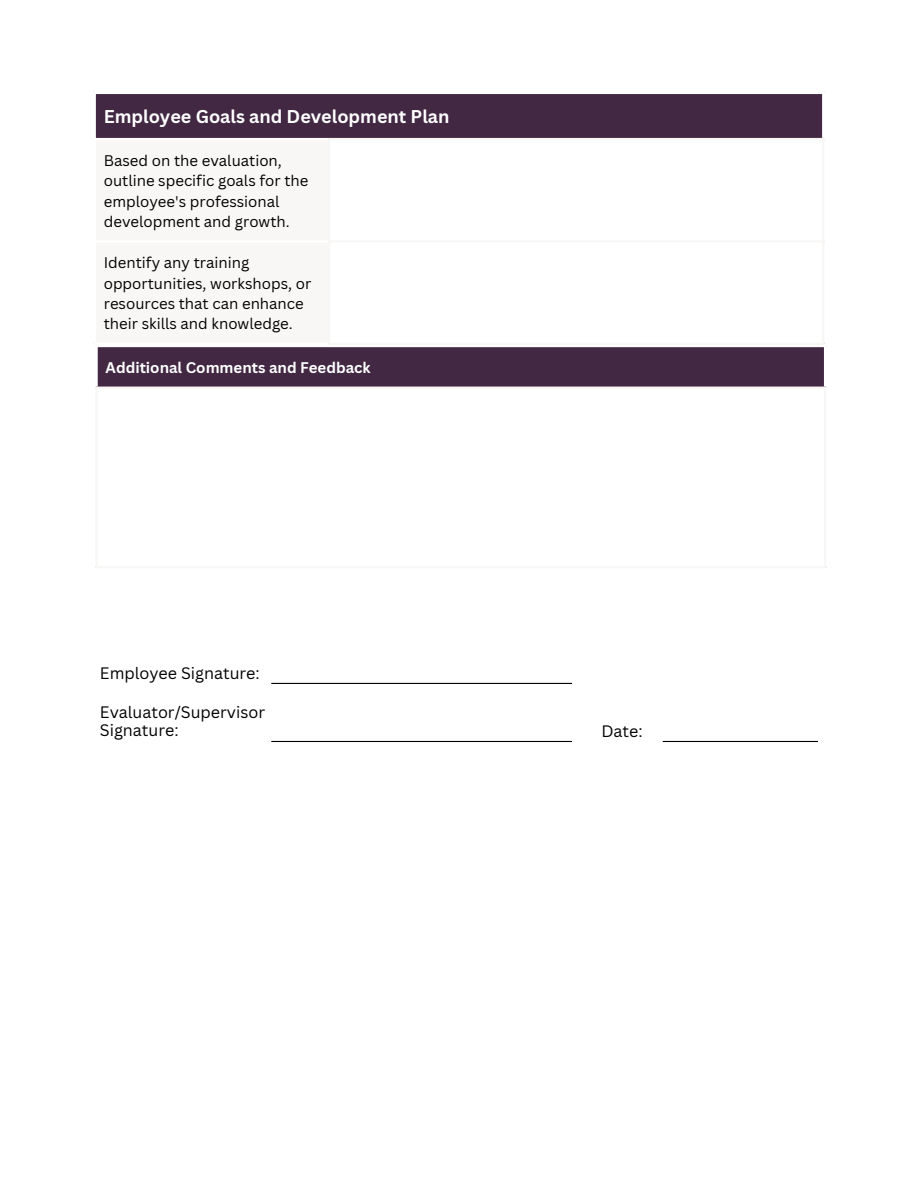
<style>
.page{position:relative;width:918px;height:1188px;background:#fff}
.page>*{position:absolute;margin:0;border:0;box-sizing:border-box;transform-origin:0 0}
.t1{font:700 18px "Canva Sans";color:#fff}
.t2{font:16.2px/18px "Canva Sans";color:#000}
.t3{font:15px/20.2px "Canva Sans";color:#000}
.t4{font:700 15px "Canva Sans";color:#fff}
</style>
<div class="page">
<div style="left:94px;top:93px;width:730px;height:46px;background:#432844"></div>
<hr style="left:94px;top:94px;width:2px;height:249px;background:#fff">
<hr style="left:822px;top:94px;width:2px;height:44px;background:#fff">
<hr style="left:94px;top:92px;width:730px;height:2px;background:#fff">
<hr style="left:94px;top:138px;width:234px;height:2px;background:#fff">
<hr style="left:328px;top:140px;width:2px;height:203px;background:#f8f7f5">
<hr style="left:822px;top:140px;width:2px;height:203px;background:#f8f7f5">
<hr style="left:328px;top:138px;width:496px;height:2px;background:#f8f7f5">
<hr style="left:328px;top:240px;width:496px;height:3px;background:#f8f7f5">
<hr style="left:328px;top:343px;width:496px;height:2px;background:#f8f7f5">
<div style="left:96px;top:346px;width:729px;height:42px;background:#432844"></div>
<hr style="left:95px;top:347px;width:3px;height:40px;background:#fff">
<hr style="left:824px;top:347px;width:2px;height:40px;background:#fff">
<hr style="left:95px;top:345px;width:731px;height:2px;background:#fff">
<hr style="left:95px;top:389px;width:3px;height:177px;background:#f8f7f5">
<hr style="left:824px;top:389px;width:2px;height:177px;background:#f8f7f5">
<hr style="left:95px;top:387px;width:731px;height:2px;background:#f8f7f5">
<hr style="left:95px;top:566px;width:731px;height:2px;background:#f8f7f5">
<hr style="left:271px;top:741px;width:301px;height:1px;background:#000">
<hr style="left:663px;top:741px;width:155px;height:1px;background:#000">
<hr style="left:271px;top:683px;width:301px;height:1px;background:#000">
<p class="t1" style="left:104px;top:104px;width:347px">Employee Goals and Development Plan</p>
<p class="t3" style="left:104px;top:150px;width:206px">Based on the evaluation, outline specific goals for the employee's professional development and growth.</p>
<p class="t3" style="left:104px;top:252px;width:209px">Identify any training opportunities, workshops, or resources that can enhance their skills and knowledge.</p>
<p class="t4" style="left:106px;top:357px;width:267px">Additional Comments and Feedback</p>
<p class="t2" style="left:100px;top:664px;width:161px">Employee Signature:</p>
<p class="t2" style="left:100px;top:703px;width:167px">Evaluator/Supervisor<br>Signature:</p>
<p class="t2" style="left:601px;top:721px;width:43px">Date:</p>
</div>
